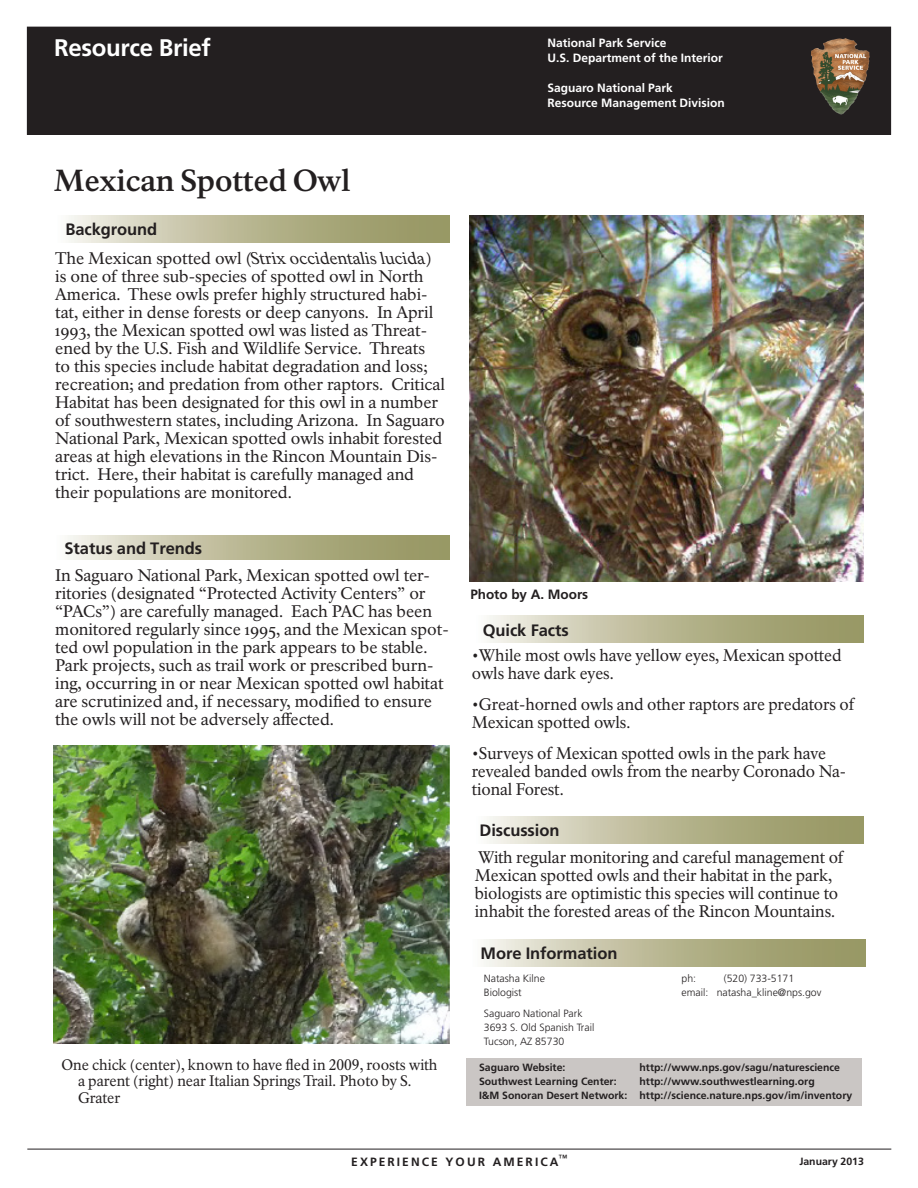
<style>
.page{position:relative;width:918px;height:1188px;background:#fff}
.page>*{position:absolute;margin:0;border:0;box-sizing:border-box;transform-origin:0 0}
.Site_Bulletin_Title{font:700 30px "NPS Rawlinson OT";letter-spacing:-.015em;color:#231f20}
.Black-band_site_name{font:700 24px "Frutiger LT Std";letter-spacing:-.015em;color:#fff}
.Introduction-text{font:16.5px/18px "NPS Rawlinson OT Old";letter-spacing:-.005em;color:#231f20}
.Head-A{font:700 16.5px "Frutiger LT Std";letter-spacing:-.005em;color:#231f20}
.Bullet_list{font:15px/16.5px "NPS Rawlinson OT";letter-spacing:-.005em;color:#231f20}
.t1{font:700 13.5px "Frutiger LT Std";letter-spacing:-.005em;color:#231f20}
.Black-band__DOI_NPS{font:700 12px "Frutiger LT Std";color:#fff}
.EXPERIENCE_YOUR_AME{font:700 12px "Frutiger LT Std";letter-spacing:.17em;color:#231f20}
.Box-text-bold__left{font:700 10.5px "Frutiger LT Std";color:#231f20}
.Box-text-bold__left-2{font:300 10.5px "Frutiger LT Std";color:#231f20}
.Box-text__left_and_r{font:300 10.5px "Frutiger LT Std";color:#231f20}
.s1{font-style:italic}
</style>
<div class="page">
<div style="left:27px;top:27px;width:864px;height:107px;background:#231f20"></div>
<div style="left:27px;top:27px;width:864px;height:108px;border:1px solid #231f20"></div>
<img style="left:811px;top:38px;width:41px;height:76px">
<hr style="left:27px;top:1149px;width:864px;height:1px;background:#231f20">
<svg style="left:68px;top:216px;width:382px;height:27px;background:#bbba97"></svg>
<svg style="left:67px;top:536px;width:382px;height:23px;background:#bbba97"></svg>
<svg style="left:483px;top:940px;width:382px;height:27px;background:#bbba97"></svg>
<svg style="left:487px;top:816px;width:377px;height:27px;background:#bcba98"></svg>
<svg style="left:487px;top:615px;width:377px;height:27px;background:#bcba98"></svg>
<img style="left:469px;top:216px;width:394px;height:366px">
<div style="left:466px;top:1059px;width:396px;height:47px;background:#cac6c4"></div>
<img style="left:54px;top:745px;width:395px;height:299px">
<p class="Black-band_site_name" style="left:54px;top:33px;width:158px">Resource Brief</p>
<p class="Black-band__DOI_NPS" style="left:548px;top:36px;width:121px">National Park Service</p>
<p class="Black-band__DOI_NPS" style="left:548px;top:51px;width:177px">U.S. Department of the Interior</p>
<p class="Black-band__DOI_NPS" style="left:548px;top:81px;width:127px">Saguaro National Park</p>
<p class="Black-band__DOI_NPS" style="left:548px;top:96px;width:179px">Resource Management Division</p>
<p class="Site_Bulletin_Title" style="left:54px;top:162px;width:298px">Mexican Spotted Owl</p>
<p class="Head-A" style="left:66px;top:219px;width:93px">Background</p>
<p class="Introduction-text" style="left:55px;top:250px;width:391px">T h e M e x i c a n s p o t t e d o w l (<span class="s1">Strix occidentalislucida</span>) is one of three sub-species of spotted owl in North America. These owls prefer highly structured habi&shy;tat, either in dense forests or deep canyons. In April 1993, the Mexican spotted owl was listed as Threat&shy;ened by the U.S. Fish and Wildlife Service. Threats<br>to this species include habitat degradation and loss; recreation; and predation from 0ther raptors. Critical Habitat has been designated for this owl in a number of southwestern states, including Arizona. In Saguaro National Park, Mexican spotted owls inhabit forested areas at high elevations in the Rincon Mountain Dis&shy;trict. Here, their habitat is carefully managed and their populations are monitored.</p>
<p class="Head-A" style="left:65px;top:538px;width:139px">Status and Trends</p>
<p class="Introduction-text" style="left:55px;top:566px;width:395px">In Saguaro National Park, Mexican spotted owl ter&shy;ritories (designated “Protected Activity Centers” or “PACs”) are carefully managed. Each PAC has been monitored regularly since 1995, and the Mexican spot&shy;ted owl population in the park appears to be stable.<br>Park projects, such as trail work or prescribed burn&shy;ing, occurring in or near Mexican spotted owl habitat are scrutinized and, if necessary, modified to ensure the owls will not be adversely affected.</p>
<p class="Bullet_list" style="left:78px;top:1057px;width:361px;text-indent:-16px">One chick (center), known to have fled in 2009, roosts with a parent (right) near Italian Springs Trail. Photo by S.<br>Grater</p>
<p class="t1" style="left:470px;top:586px;width:119px">Photo by A. Moors</p>
<p class="Head-A" style="left:483px;top:620px;width:88px">Quick Facts</p>
<p class="Introduction-text" style="left:472px;top:646px;width:371px">•While most owls have yellow eyes, Mexican spotted owls have dark eyes.</p>
<p class="Introduction-text" style="left:472px;top:695px;width:384px">•Great-horned owls and other raptors are predators of<br>Mexican spotted owls.</p>
<p class="Introduction-text" style="left:472px;top:745px;width:376px">•Surveys of Mexican spotted owls in the park have revealed banded owls from the nearby Coronado Na&shy;tional Forest.</p>
<p class="Head-A" style="left:480px;top:820px;width:81px">Discussion</p>
<p class="Introduction-text" style="left:475px;top:848px;width:370px">With regular monitoring and careful management of Mexican spotted owls and their habitat in the park, biologists are optimistic this species will continue to inhabit the forested areas of the Rincon Mountains.</p>
<p class="Head-A" style="left:481px;top:943px;width:138px">More Information</p>
<p class="Box-text-bold__left-2" style="left:484px;top:973px;width:63px">Natasha Kilne</p>
<p class="Box-text-bold__left-2" style="left:682px;top:973px;width:16px">ph:</p>
<p class="Box-text-bold__left-2" style="left:724px;top:973px;width:72px">(520) 733-5171</p>
<p class="Box-text-bold__left-2" style="left:484px;top:987px;width:39px">Biologist</p>
<p class="Box-text-bold__left-2" style="left:682px;top:987px;width:141px">email: natasha_kline@nps.gov</p>
<p class="Box-text__left_and_r" style="left:484px;top:1007px;width:100px">Saguaro National Park</p>
<p class="Box-text__left_and_r" style="left:484px;top:1021px;width:112px">3693 S. Old Spanish Trail</p>
<p class="Box-text__left_and_r" style="left:484px;top:1035px;width:82px">Tucson, AZ 85730</p>
<p class="Box-text-bold__left" style="left:479px;top:1062px;width:88px">Saguaro Website:</p>
<p class="Box-text-bold__left" style="left:640px;top:1062px;width:202px">http://www.nps.gov/sagu/naturescience</p>
<p class="Box-text-bold__left" style="left:479px;top:1076px;width:139px">Southwest Learning Center:</p>
<p class="Box-text-bold__left" style="left:640px;top:1076px;width:177px">http://www.southwestlearning.org</p>
<p class="Box-text-bold__left" style="left:479px;top:1089px;width:375px">I&amp;M Sonoran Desert Network: http://science.nature.nps.gov/im/inventory</p>
<p class="EXPERIENCE_YOUR_AME" style="left:351px;top:1155px;width:218px">EXPERIENCE YOUR AMERICA<sup>™</sup></p>
<p class="Box-text-bold__left" style="left:799px;top:1155px;width:66px">January 2013</p>
</div>
